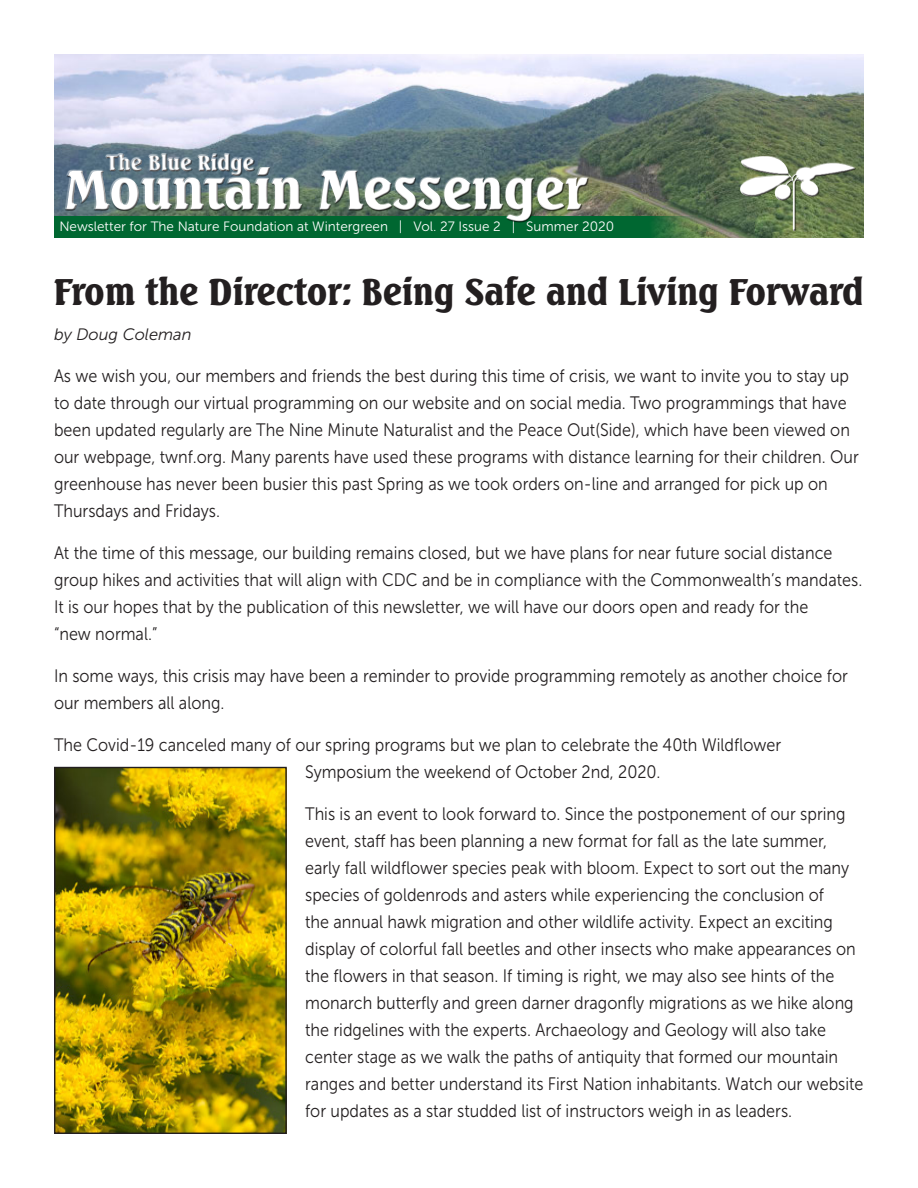
<style>
.page{position:relative;width:918px;height:1188px;background:#fff}
.page>*{position:absolute;margin:0;border:0;box-sizing:border-box;transform-origin:0 0}
.t1{font:900 36px "Saren";color:#231f20}
.t2{font:900 21px "Saren";color:#fff}
.t3{font:18px/27px "Museo Sans 300";color:#231f20;scale:.9 1}
.t4{font:italic 16.5px "Museo Sans 300";color:#231f20}
.t5{font:13.5px "Museo Sans 300";color:#fff}
</style>
<div class="page">
<img style="left:54px;top:54px;width:810px;height:184px">
<div style="left:54px;top:216px;width:660px;height:22px;background:#006731"></div>
<div style="left:106px;top:153px;width:149px;height:21px;background:#fff;opacity:.75"></div>
<div style="left:106px;top:154px;width:149px;height:23px;background:#231f20;opacity:.75"></div>
<div style="left:65px;top:167px;width:524px;height:56px;background:#231f20;opacity:.75"></div>
<img style="left:736px;top:153px;width:121px;height:83px">
<div style="left:740px;top:156px;width:116px;height:74px;background:#fff;opacity:.75"></div>
<div style="left:740px;top:163px;width:116px;height:68px;background:#231f20;opacity:.75"></div>
<img style="left:56px;top:769px;width:229px;height:363px">
<div style="left:54px;top:767px;width:233px;height:367px;border:1px solid #231f20"></div>
<p class="t2" style="left:106px;top:153px;width:150px">The Blue Ridge</p>
<p class="t5" style="left:59px;top:219px;width:556px">Newsletter for The Nature Foundation at Wintergreen | Vol. 27 Issue 2 | Summer 2020</p>
<h1 class="t1" style="left:54px;top:274px;width:812px">From the Director: Being Safe and Living Forward</h1>
<p class="t4" style="left:54px;top:326px;width:139px">by Doug Coleman</p>
<p class="t3" style="left:54px;top:363px;width:896px">As we wish you, our members and friends the best during this time of crisis, we want to invite you to stay up to date through our virtual programming on our website and on social media. Two programmings that have been updated regularly are The Nine Minute Naturalist and the Peace Out(Side), which have been viewed on our webpage, twnf.org. Many parents have used these programs with distance learning for their children. Our greenhouse has never been busier this past Spring as we took orders on-line and arranged for pick up on Thursdays and Fridays.</p>
<p class="t3" style="left:54px;top:540px;width:900px">At the time of this message, our building remains closed, but we have plans for near future social distance group hikes and activities that will align with CDC and be in compliance with the Commonwealth’s mandates.<br>It is our hopes that by the publication of this newsletter, we will have our doors open and ready for the<br>“new normal.”</p>
<p class="t3" style="left:54px;top:663px;width:884px">In some ways, this crisis may have been a reminder to provide programming remotely as another choice for our members all along.</p>
<p class="t3" style="left:305px;top:732px;width:530px;text-indent:-251px">The Covid-19 canceled many of our spring programs but we plan to celebrate the 40th Wildflower<br>Symposium the weekend of October 2nd, 2020.</p>
<p class="t3" style="left:305px;top:801px;width:622px">This is an event to look forward to. Since the postponement of our spring event, staff has been planning a new format for fall as the late summer, early fall wildflower species peak with bloom. Expect to sort out the many species of goldenrods and asters while experiencing the conclusion of<br>the annual hawk migration and other wildlife activity. Expect an exciting display of colorful fall beetles and other insects who make appearances on the flowers in that season. If timing is right, we may also see hints of the monarch butterfly and green darner dragonfly migrations as we hike along the ridgelines with the experts. Archaeology and Geology will also take center stage as we walk the paths of antiquity that formed our mountain ranges and better understand its First Nation inhabitants. Watch our website for updates as a star studded list of instructors weigh in as leaders.</p>
</div>
